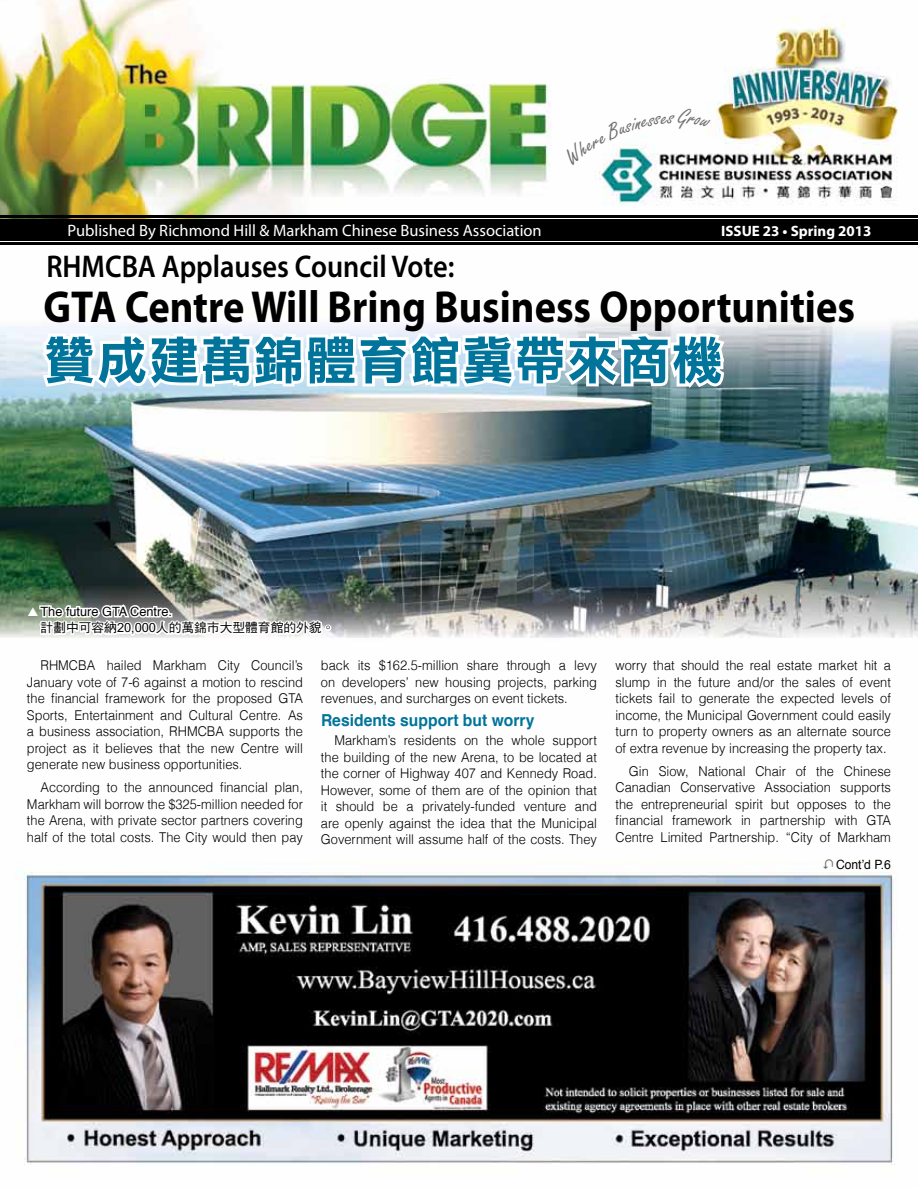
<style>
.page{position:relative;width:918px;height:1188px;background:#fff}
.page>*{position:absolute;margin:0;border:0;box-sizing:border-box;transform-origin:0 0}
.t1{font:51px "DF Li Hei Bd HK BF";letter-spacing:.025em;color:#00749b}
.t2{font:700 45px "Myriad Pro";color:#000;scale:.9 1}
.t3{font:600 31.5px "Myriad Pro";color:#000;scale:.9 1}
.t4{font:16.5px "Myriad Pro";color:#fff}
.t5{font:700 16.5px "Helvetica";color:#00749b;scale:.95 1}
.t6{font:700 15px "Myriad Pro";color:#fff}
.t7{font:300 13.5px/16.5px "Helvetica";color:#000;text-align:justify;scale:.95 1}
.t8{font:12.75px "DF Hei Md HK BF";color:#000}
.t9{font:12.75px "Helvetica";color:#000}
.t10{font:12.75px "Helvetica";color:#000;scale:.95 1}
</style>
<div class="page">
<img style="left:0;top:0;width:918px;height:1165px">
<div style="left:0;top:219px;width:918px;height:22px;background:#000"></div>
<hr style="left:0;top:242px;width:918px;height:2px;background:#000">
<hr style="left:0;top:215px;width:918px;height:3px;background:#000">
<svg style="left:823px;top:859px;width:10px;height:10px"></svg>
<img style="left:28px;top:579px;width:306px;height:77px">
<img style="left:0;top:51px;width:728px;height:359px">
<p class="t4" style="left:68px;top:220px;width:476px">Published By Richmond Hill &amp; Markham Chinese Business Association</p>
<p class="t6" style="left:721px;top:221px;width:152px">ISSUE 23 • Spring 2013</p>
<h3 class="t3" style="left:46px;top:247px;width:455px">RHMCBA Applauses Council Vote:</h3>
<h2 class="t2" style="left:43px;top:277px;width:903px">GTA Centre Will Bring Business Opportunities</h2>
<h1 class="t1" style="left:44px;top:335px;width:680px">贊成建萬錦體育館冀帶來商機</h1>
<p class="t9" style="left:40px;top:602px;width:133px">The future GTA Centre.</p>
<p class="t8" style="left:40px;top:622px;width:295px">計劃中可容納20,000人的萬錦市大型體育館的外貌。</p>
<p class="t7" style="left:27px;top:657px;width:292px;text-indent:14px">RHMCBA hailed Markham City Council’s January vote of 7-6 against a motion to rescind the financial framework for the proposed GTA Sports, Entertainment and Cultural Centre. As a business association, RHMCBA supports the project as it believes that the new Centre will generate new business opportunities.</p>
<p class="t7" style="left:27px;top:779px;width:292px;text-indent:14px">According to the announced financial plan, Markham will borrow the $325-million needed for the Arena, with private sector partners covering half of the total costs. The City would then pay</p>
<p class="t7" style="left:321px;top:656px;width:292px">back its $162.5-million share through a levy on developers’ new housing projects, parking revenues, and surcharges on event tickets.</p>
<p class="t5" style="left:321px;top:707px;width:226px">Residents support but worry</p>
<p class="t7" style="left:321px;top:732px;width:292px;text-indent:14px">Markham’s residents on the whole support the building of the new Arena, to be located at the corner of Highway 407 and Kennedy Road.<br>However, some of them are of the opinion that it should be a privately-funded venture and are openly against the idea that the Municipal Government will assume half of the costs. They</p>
<p class="t7" style="left:615px;top:657px;width:292px">worry that should the real estate market hit a slump in the future and/or the sales of event tickets fail to generate the expected levels of income, the Municipal Government could easily turn to property owners as an alternate source of extra revenue by increasing the property tax.</p>
<p class="t7" style="left:615px;top:762px;width:292px;text-indent:14px">Gin Siow, National Chair of the Chinese Canadian Conservative Association supports the entrepreneurial spirit but opposes to the financial framework in partnership with GTA Centre Limited Partnership. “City of Markham</p>
<p class="t10" style="left:836px;top:855px;width:59px">Cont’d P.6</p>
</div>
